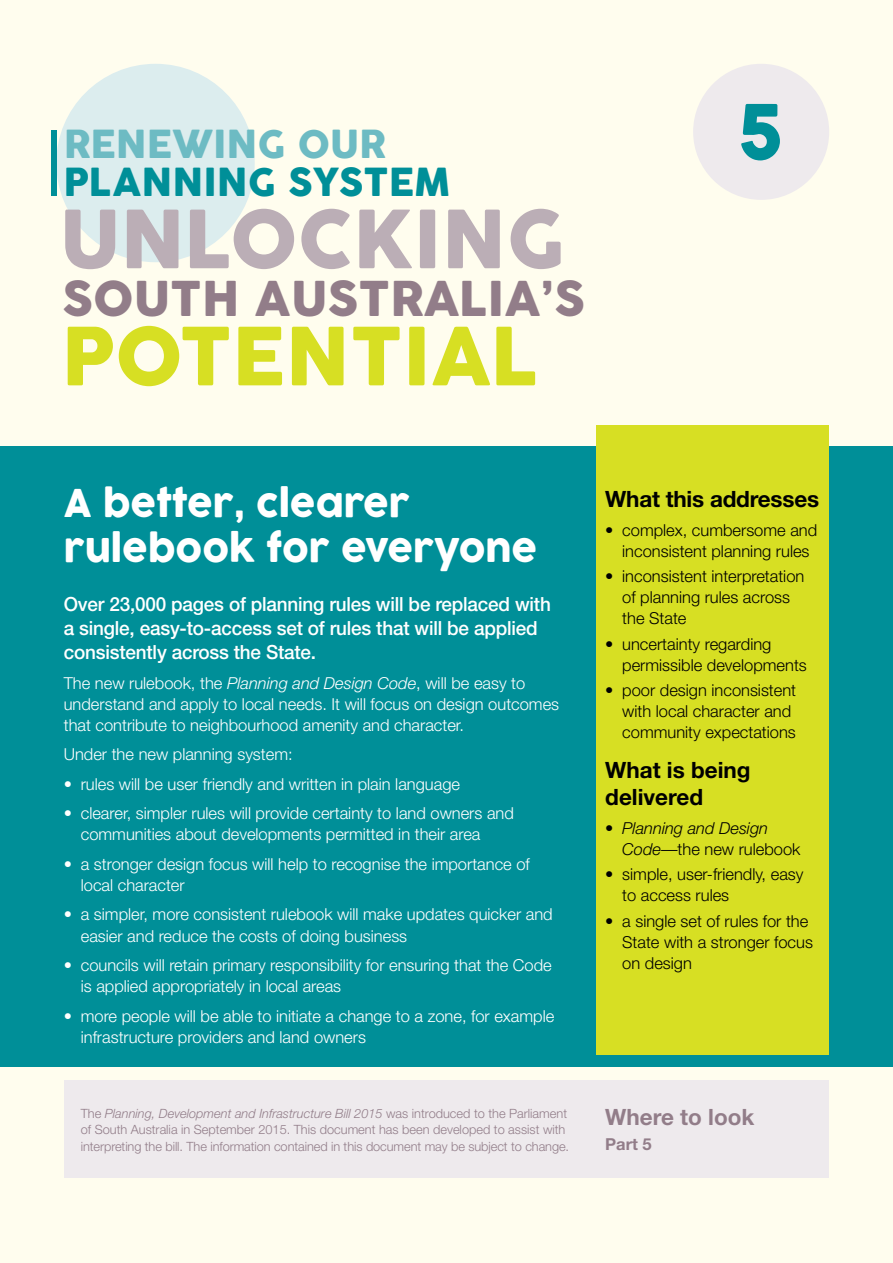
<style>
.page{position:relative;width:893px;height:1263px;background:#fffdee}
.page>*{position:absolute;margin:0;border:0;box-sizing:border-box;transform-origin:0 0}
.t1{font:78.9px "COCOGOOSE";color:#bbaeb6}
.t2{font:78.9px "COCOGOOSE";color:#d7df23}
.t3{font:75px "COCOGOOSE";color:#008f98}
.t4{font:47.4px "COCOGOOSE";color:#927d89}
.t5{font:37.8px "COCOGOOSE";color:#008f98}
.t6{font:37.8px "COCOGOOSE";color:#6dbbc3}
.Heading_1_reversed_s{font:37.5px/45px "COCOGOOSE";color:#fff}
.Heading_2_Black{font:700 22.5px/27px "Helvetica Neue";letter-spacing:-.005em;color:#000}
.Heading_2_gray{font:700 22.5px "Helvetica Neue";color:#927d89}
.Body_introduction_re{font:500 19.5px/24px "Helvetica Neue";letter-spacing:-.01em;color:#fff}
.Body_reversed{font:300 16.5px/21px "Helvetica Neue";color:#fff}
.t7{font:300 16.5px/21px "Helvetica Neue";color:#000}
.t8{font:italic 300 16.5px/21px "Helvetica Neue";color:#000}
.Body_reversed-2{font:700 16.5px "Helvetica Neue";color:#927d89}
.Disclaimer{font:300 12.75px/16.5px "Helvetica Neue";letter-spacing:-.005em;color:#927d89}
.s1{font-style:italic}
.s2{font-style:normal}
</style>
<div class="page">
<div style="left:0;top:446px;width:893px;height:621px;background:#008f98"></div>
<div style="left:597px;top:425px;width:232px;height:629px;background:#d7df23"></div>
<div style="left:56px;top:64px;width:199px;height:198px;background:#dcedee;border-radius:50%"></div>
<div style="left:51px;top:130px;width:5px;height:66px;background:#008f98"></div>
<div style="left:693px;top:64px;width:136px;height:136px;background:#eeeaed;border-radius:50%"></div>
<div style="left:597px;top:1080px;width:232px;height:98px;background:#eeeaed"></div>
<div style="left:64px;top:1080px;width:533px;height:98px;background:#eeeaed"></div>
<h3 class="t6" style="left:64px;top:116px;width:324px">RENEWING OUR</h3>
<h3 class="t5" style="left:64px;top:153px;width:388px">PLANNING SYSTEM</h3>
<h1 class="t1" style="left:59px;top:180px;width:508px">UNLOCKING</h1>
<h3 class="t4" style="left:62px;top:263px;width:525px">SOUTH AUSTRALIA’S</h3>
<h1 class="t2" style="left:62px;top:297px;width:477px">POTENTIAL</h1>
<h2 class="t3" style="left:738px;top:76px;width:47px">5</h2>
<h1 class="Heading_1_reversed_s" style="left:64px;top:481px;width:475px">A better, clearer rulebook for everyone</h1>
<p class="Body_introduction_re" style="left:64px;top:592px;width:489px">Over 23,000 pages of planning rules will be replaced with a single, easy-to-access set of rules that will be applied consistently across the State.</p>
<p class="Body_reversed" style="left:64px;top:672px;width:497px">The new rulebook, the <span class="s1">Planning and Design Code</span>, will be easy to understand and apply to local needs. It will focus on design outcomes that contribute to neighbourhood amenity and character.</p>
<p class="Body_reversed" style="left:64px;top:744px;width:230px">Under the new planning system:</p>
<p class="Body_reversed" style="left:64px;top:773px;width:398px">• rules will be user friendly and written in plain language</p>
<p class="Body_reversed" style="left:81px;top:803px;width:435px;text-indent:-17px">• clearer, simpler rules will provide certainty to land owners and communities about developments permitted in their area</p>
<p class="Body_reversed" style="left:81px;top:853px;width:451px;text-indent:-17px">• a stronger design focus will help to recognise the importance of local character</p>
<p class="Body_reversed" style="left:81px;top:904px;width:473px;text-indent:-17px">• a simpler, more consistent rulebook will make updates quicker and easier and reduce the costs of doing business</p>
<p class="Body_reversed" style="left:81px;top:954px;width:472px;text-indent:-17px">• councils will retain primary responsibility for ensuring that the Code is applied appropriately in local areas</p>
<p class="Body_reversed" style="left:81px;top:1005px;width:475px;text-indent:-17px">• more people will be able to initiate a change to a zone, for example infrastructure providers and land owners</p>
<h2 class="Heading_2_Black" style="left:605px;top:485px;width:215px">What this addresses</h2>
<p class="t7" style="left:605px;top:519px;width:213px;text-align:center">• complex, cumbersome and inconsistent planning rules</p>
<p class="t7" style="left:622px;top:566px;width:184px;text-indent:-17px">• inconsistent interpretation of planning rules across the State</p>
<p class="t7" style="left:622px;top:633px;width:186px;text-indent:-17px">• uncertainty regarding permissible developments</p>
<p class="t7" style="left:622px;top:679px;width:175px;text-indent:-17px">• poor design inconsistent with local character and community expectations</p>
<h2 class="Heading_2_Black" style="left:605px;top:756px;width:147px">What is being delivered</h2>
<p class="t8" style="left:622px;top:817px;width:180px;text-indent:-17px"><span class="s2">•</span> Planning and Design<br>Code<span class="s2">—the new rulebook</span></p>
<p class="t7" style="left:622px;top:864px;width:183px;text-indent:-17px">• simple, user-friendly, easy to access rules</p>
<p class="t7" style="left:622px;top:910px;width:192px;text-indent:-17px">• a single set of rules for the<br>State with a stronger focus on design</p>
<p class="Disclaimer" style="left:81px;top:1104px;width:490px">The <span class="s1">Planning, Development and Infrastructure Bill 2015</span> was introduced to the Parliament of South Australia in September 2015. This document has been developed to assist with interpreting the bill. The information contained in this document may be subject to change.</p>
<p class="Heading_2_gray" style="left:605px;top:1103px;width:151px">Where to look</p>
<p class="Body_reversed-2" style="left:605px;top:1134px;width:48px">Part 5</p>
</div>
